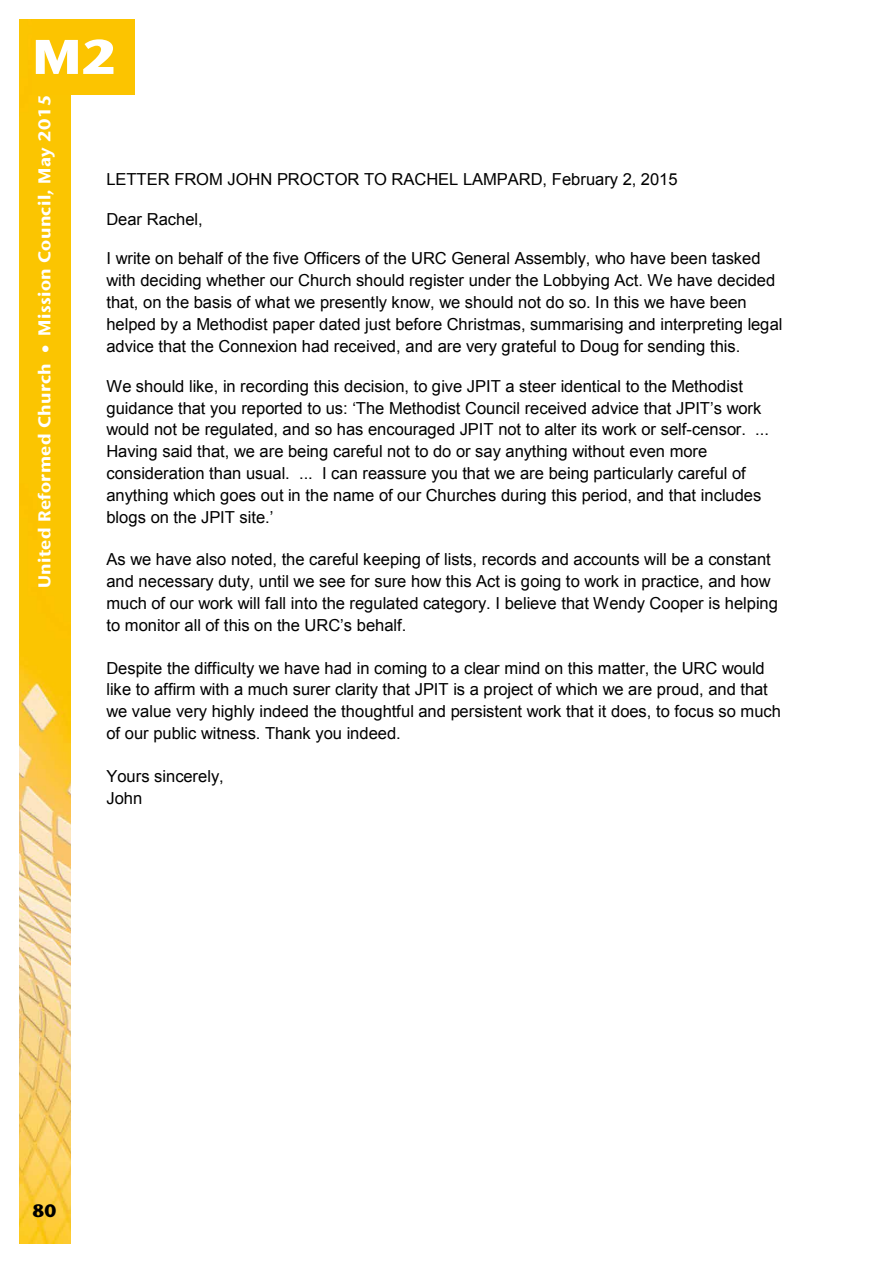
<style>
.page{position:relative;width:893px;height:1263px;background:#fff}
.page>*{position:absolute;margin:0;border:0;box-sizing:border-box;transform-origin:0 0}
.t1{font:800 48.6px "Stone Sans IIITC Std";color:#fff;scale:1.11 1}
.t2{font:800 18px "Stone Sans IIITC Std";color:#000}
.t3{font:700 17.1px "Stone Sans IIITC Std";letter-spacing:.02em;color:#fff;scale:1.05 1}
.t4{font:16.5px/21.8px "Arial";color:#000}
</style>
<div class="page">
<img style="left:19px;top:19px;width:51px;height:1225px">
<div style="left:32px;top:19px;width:102px;height:76px;background:#fcc400"></div>
<h1 class="t1" style="left:32px;top:25px;width:78px">M2</h1>
<p class="t3" style="left:34px;top:588px;width:472px;rotate:-90deg">United Reformed Church • Mission Council, May 2015</p>
<p class="t4" style="left:106px;top:168px;width:573px">LETTER FROM JOHN PROCTOR TO RACHEL LAMPARD, February 2, 2015</p>
<p class="t4" style="left:106px;top:208px;width:98px">Dear Rachel,</p>
<p class="t4" style="left:106px;top:248px;width:678px">I write on behalf of the five Officers of the URC General Assembly, who have been tasked with deciding whether our Church should register under the Lobbying Act. We have decided that, on the basis of what we presently know, we should not do so. In this we have been helped by a Methodist paper dated just before Christmas, summarising and interpreting legal advice that the Connexion had received, and are very grateful to Doug for sending this.</p>
<p class="t4" style="left:106px;top:375px;width:664px">We should like, in recording this decision, to give JPIT a steer identical to the Methodist guidance that you reported to us: ‘The Methodist Council received advice that JPIT’s work would not be regulated, and so has encouraged JPIT not to alter its work or self-censor. ...<br>Having said that, we are being careful not to do or say anything without even more consideration than usual. ... I can reassure you that we are being particularly careful of anything which goes out in the name of our Churches during this period, and that includes blogs on the JPIT site.’</p>
<p class="t4" style="left:106px;top:549px;width:673px">As we have also noted, the careful keeping of lists, records and accounts will be a constant and necessary duty, until we see for sure how this Act is going to work in practice, and how much of our work will fall into the regulated category. I believe that Wendy Cooper is helping to monitor all of this on the URC’s behalf.</p>
<p class="t4" style="left:106px;top:657px;width:676px">Despite the difficulty we have had in coming to a clear mind on this matter, the URC would like to affirm with a much surer clarity that JPIT is a project of which we are proud, and that we value very highly indeed the thoughtful and persistent work that it does, to focus so much of our public witness. Thank you indeed.</p>
<p class="t4" style="left:106px;top:766px;width:119px">Yours sincerely,<br>John</p>
<p class="t2" style="left:33px;top:1199px;width:26px">80</p>
</div>
